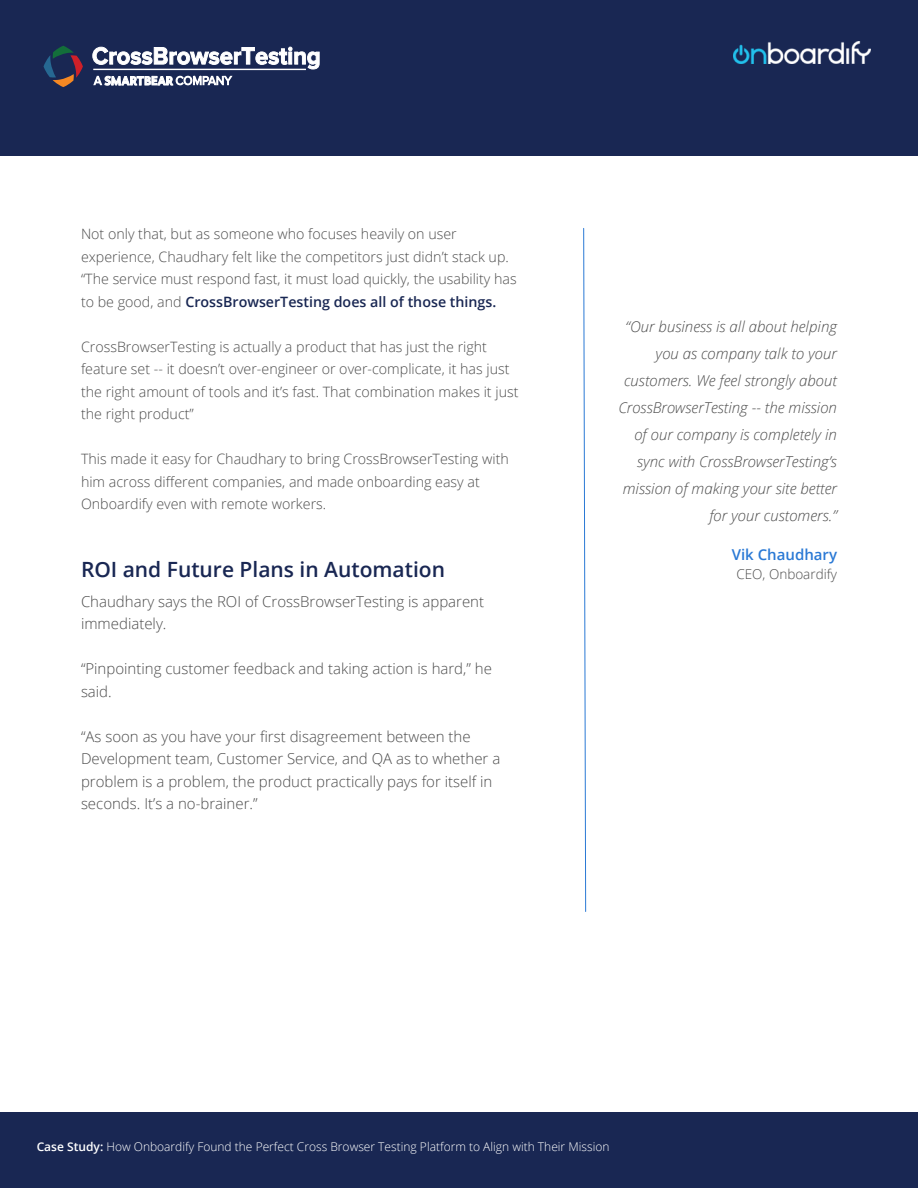
<style>
.page{position:relative;width:918px;height:1188px;background:#fff}
.page>*{position:absolute;margin:0;border:0;box-sizing:border-box;transform-origin:0 0}
.t1{font:600 21px "Open Sans";color:#192753}
.t2{font:300 15px/22.5px "Open Sans";color:#4c4c4c}
.t3{font:italic 300 15px/27px "Open Sans";color:#4c4c4c;text-align:right}
.t4{font:600 15px "Open Sans";color:#2a79d5}
.t5{font:300 14.25px/22.5px "Open Sans";color:#4c4c4c}
.t6{font:300 13.5px "Open Sans";color:#4c4c4c}
.t7{font:300 12px "Open Sans";color:#fff}
.s1{font-weight:600;color:#192753}
.s2{font-weight:600}
</style>
<div class="page">
<div style="left:0;top:0;width:918px;height:156px;background:#192753"></div>
<svg style="left:44px;top:46px;width:39px;height:41px"></svg>
<svg style="left:92px;top:47px;width:228px;height:39px"></svg>
<svg style="left:583px;top:228px;width:3px;height:684px"></svg>
<img style="left:733px;top:41px;width:138px;height:23px">
<div style="left:0;top:1112px;width:918px;height:76px;background:#192753"></div>
<p class="t5" style="left:81px;top:222px;width:429px">Not only that, but as someone who focuses heavily on user experience, Chaudhary felt like the competitors just didn’t stack up.</p>
<p class="t5" style="left:81px;top:267px;width:437px">“The service must respond fast, it must load quickly, the usability has to be good, and <span class="s1">CrossBrowserTesting does all of those things.</span></p>
<p class="t5" style="left:81px;top:335px;width:439px">CrossBrowserTesting is actually a product that has just the right feature set -- it doesn’t over-engineer or over-complicate, it has just the right amount of tools and it’s fast. That combination makes it just the right product”</p>
<p class="t5" style="left:81px;top:447px;width:429px">This made it easy for Chaudhary to bring CrossBrowserTesting with him across different companies, and made onboarding easy at<br>Onboardify even with remote workers.</p>
<p class="t1" style="left:81px;top:555px;width:366px">ROI and Future Plans in Automation</p>
<p class="t2" style="left:81px;top:589px;width:405px">Chaudhary says the ROI of CrossBrowserTesting is apparent immediately.</p>
<p class="t2" style="left:81px;top:657px;width:412px">“Pinpointing customer feedback and taking action is hard,” he said.</p>
<p class="t2" style="left:81px;top:724px;width:421px">“As soon as you have your first disagreement between the Development team, Customer Service, and QA as to whether a problem is a problem, the product practically pays for itself in seconds. It’s a no-brainer.”</p>
<p class="t3" style="left:618px;top:312px;width:220px">“Our business is all about helping you as company talk to your customers. We feel strongly about<br>CrossBrowserTesting -- the mission of our company is completely in sync with CrossBrowserTesting’s mission of making your site better for your customers.”</p>
<p class="t4" style="left:732px;top:544px;width:107px">Vik Chaudhary</p>
<p class="t6" style="left:736px;top:565px;width:102px">CEO, Onboardify</p>
<p class="t7" style="left:37px;top:1139px;width:574px"><span class="s2">Case Study:</span> How Onboardify Found the Perfect Cross Browser Testing Platform to Align with Their Mission</p>
</div>
